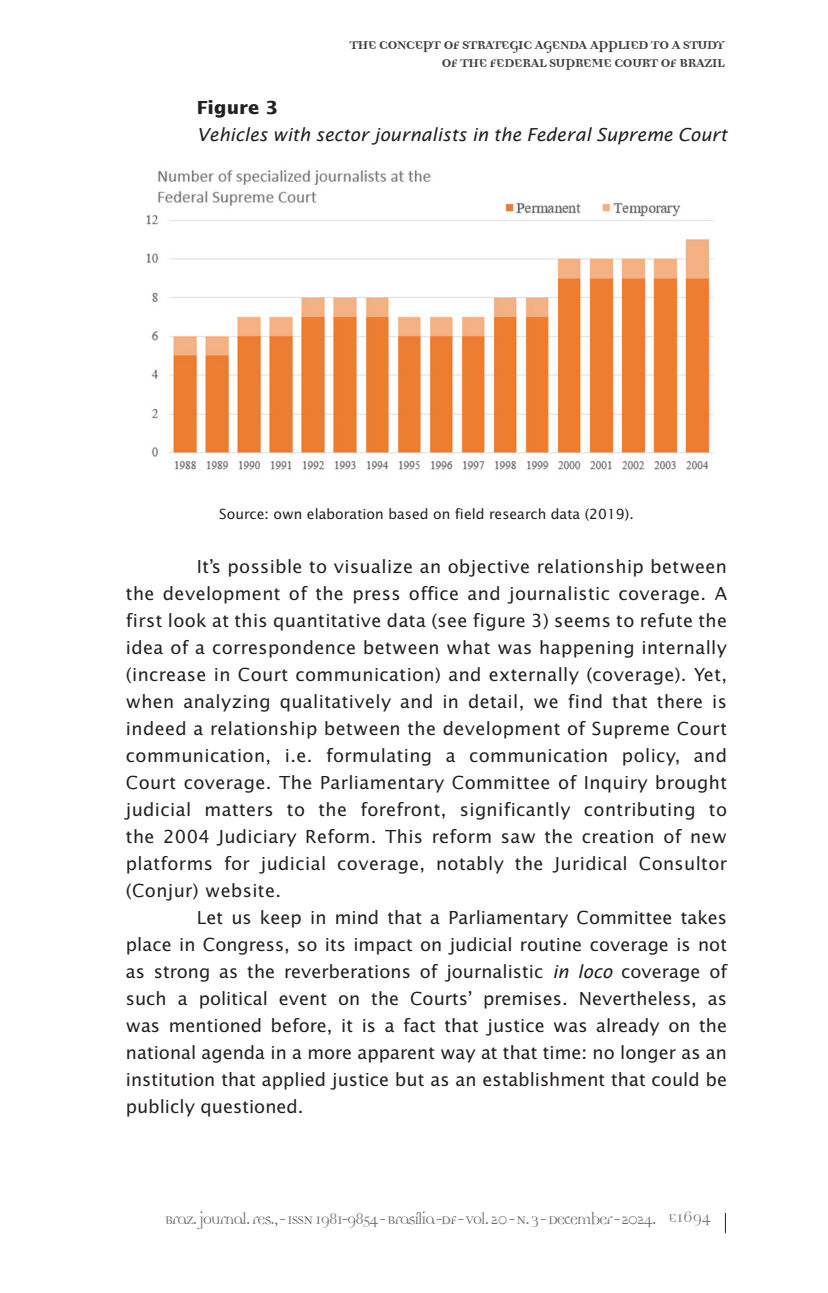
<style>
.page{position:relative;width:828px;height:1293px;background:#fff}
.page>*{position:absolute;margin:0;border:0;box-sizing:border-box;transform-origin:0 0}
.t1{font:18px/27px "Lucida Sans";letter-spacing:.01em;color:#231f20;text-align:justify}
.t2{font:18px "Democratica";letter-spacing:-.08em;color:#6c6d70}
.t3{font:700 18px/18px "Democratica";letter-spacing:-.05em;color:#3e3e3f;text-align:right}
.t4{font:italic 18px "Lucida Sans";color:#231f20}
.t5{font:700 18px "Lucida Sans";color:#231f20}
.t6{font:14px "Lucida Sans";color:#231f20}
.s1{font-style:italic}
</style>
<div class="page">
<svg style="left:725px;top:1213px;width:1px;height:20px"></svg>
<img style="left:146px;top:170px;width:568px;height:300px">
<p class="t3" style="left:349px;top:37px;width:377px">THE CONCEPT OF STRATEGIC AGENDA APPLIED TO A STUDY<br>OF THE FEDERAL SUPREME COURT OF BRAZIL</p>
<p class="t5" style="left:197px;top:97px;width:82px">Figure 3</p>
<p class="t4" style="left:197px;top:124px;width:532px">Vehicles with sector journalists in the Federal Supreme Court</p>
<p class="t6" style="left:219px;top:506px;width:416px">Source: own elaboration based on field research data (2019).</p>
<p class="t1" style="left:126px;top:553px;width:603px;text-indent:71px">It’s possible to visualize an objective relationship between the development of the press office and journalistic coverage. A first look at this quantitative data (see figure 3) seems to refute the idea of a correspondence between what was happening internally (increase in Court communication) and externally (coverage). Yet, when analyzing qualitatively and in detail, we find that there is indeed a relationship between the development of Supreme Court communication, i.e. formulating a communication policy, and Court coverage. The Parliamentary Committee of Inquiry brought judicial matters to the forefront, significantly contributing to the 2004 Judiciary Reform. This reform saw the creation of new platforms for judicial coverage, notably the Juridical Consultor (Conjur) website.</p>
<p class="t1" style="left:126px;top:904px;width:602px;text-indent:71px">Let us keep in mind that a Parliamentary Committee takes place in Congress, so its impact on judicial routine coverage is not as strong as the reverberations of journalistic <span class="s1">in loco</span> coverage of such a political event on the Courts’ premises. Nevertheless, as was mentioned before, it is a fact that justice was already on the national agenda in a more apparent way at that time: no longer as an institution that applied justice but as an establishment that could be publicly questioned.</p>
<p class="t2" style="left:164px;top:1210px;width:494px">Braz. journal. res., - ISSN 1981-9854 - Brasília -DF - Vol. 20 - N. 3 - December - 2024.</p>
<p class="t2" style="left:668px;top:1209px;width:44px">E1694</p>
</div>
